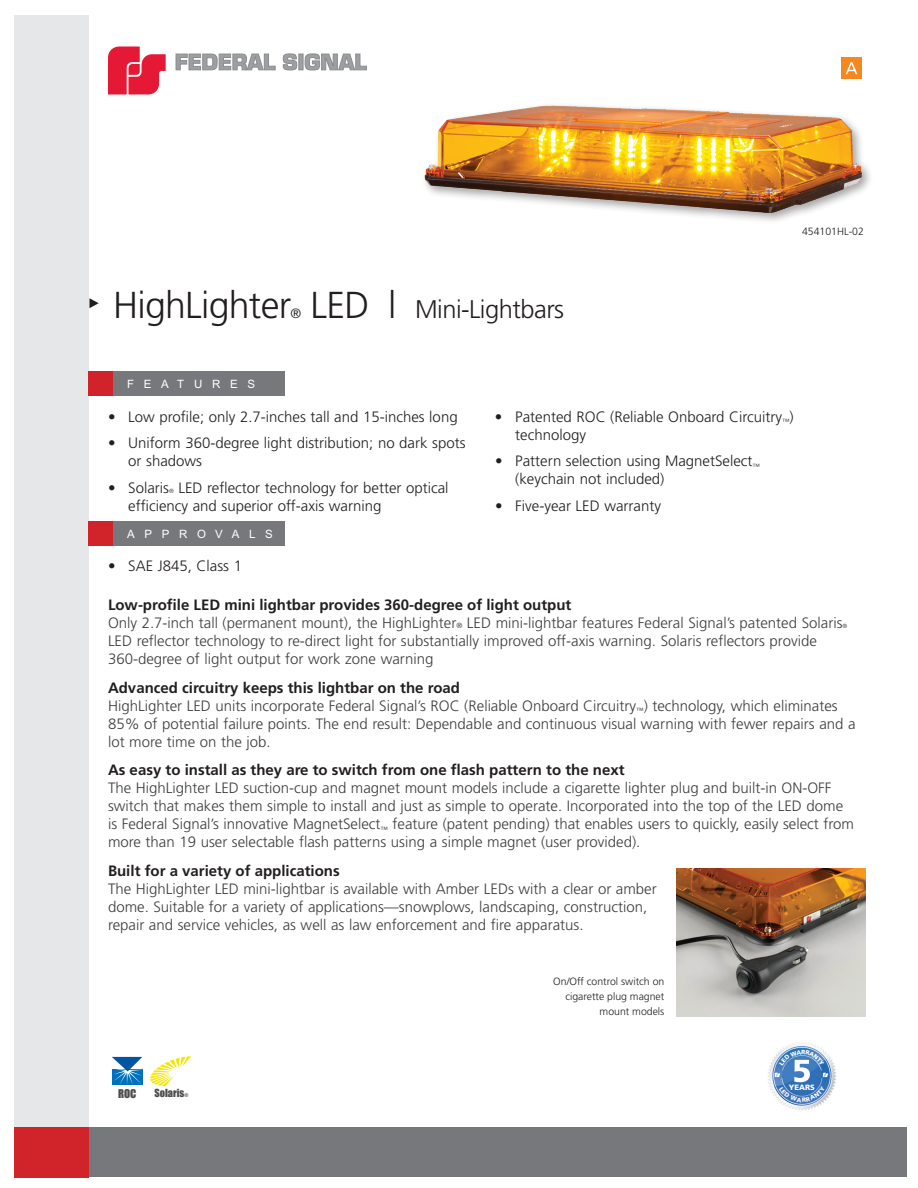
<style>
.page{position:relative;width:918px;height:1188px;background:#fff}
.page>*{position:absolute;margin:0;border:0;box-sizing:border-box;transform-origin:0 0}
.t1{font:300 37.5px "Frutiger";letter-spacing:-.02em;color:#231f20}
.t2{font:300 25.5px "Frutiger";letter-spacing:-.02em;color:#231f20}
.t3{font:300 15px/18px "Frutiger";color:#3e3e3f}
.t4{font:300 15px/18px "Frutiger";color:#231f20}
.t5{font:700 15px "Frutiger";color:#231f20}
.t6{font:300 13.5px "Frutiger";color:#231f20}
.t7{font:11.55px "Arial";letter-spacing:.85em;color:#fff}
.t8{font:11.1px "Impact";color:#4b4c4d}
.t9{font:300 10.5px/15px "Frutiger";color:#231f20;text-align:right}
.t10{font:10.2px "Impact";color:#4b4c4d}
.t11{font:900 7.65px "Frutiger";color:#fff}
.t12{font:300 6px "Frutiger";color:#3e3e3f}
.s1{font-size:37.5px}
.s2{font-weight:700;color:#231f20}
.s3{font-size:7.5px}
.s4{font-size:5.1px}
</style>
<div class="page">
<div style="left:14px;top:1127px;width:892px;height:50px;background:#76787b"></div>
<div style="left:14px;top:15px;width:74px;height:1162px;background:#e6e7e9"></div>
<div style="left:14px;top:1128px;width:74px;height:50px;background:#d1232a"></div>
<div style="left:88px;top:372px;width:25px;height:24px;background:#d1232a"></div>
<div style="left:88px;top:521px;width:25px;height:25px;background:#d1232a"></div>
<svg style="left:89px;top:298px;width:10px;height:10px"></svg>
<svg style="left:176px;top:54px;width:99px;height:16px"></svg>
<svg style="left:283px;top:54px;width:14px;height:16px"></svg>
<hr style="left:299px;top:54px;width:4px;height:16px;background:#96989b">
<svg style="left:305px;top:54px;width:62px;height:16px"></svg>
<svg style="left:108px;top:47px;width:58px;height:47px"></svg>
<div style="left:113px;top:372px;width:172px;height:24px;background:#76787b"></div>
<div style="left:113px;top:521px;width:172px;height:25px;background:#76787b"></div>
<img style="left:768px;top:1042px;width:69px;height:69px">
<div style="left:841px;top:57px;width:20px;height:22px;background:#f5871f"></div>
<svg style="left:846px;top:62px;width:11px;height:12px"></svg>
<img style="left:424px;top:105px;width:446px;height:116px">
<svg style="left:112px;top:1057px;width:31px;height:28px"></svg>
<svg style="left:150px;top:1056px;width:41px;height:30px"></svg>
<img style="left:677px;top:869px;width:189px;height:148px">
<svg style="left:775px;top:1050px;width:53px;height:52px;background:#6492c7"></svg>
<h1 class="t1" style="left:113px;top:283px;width:179px">HighLighter</h1>
<p class="t6" style="left:290px;top:305px;width:12px">®</p>
<h2 class="t2" style="left:311px;top:294px;width:255px"><span class="s1">LED l</span> Mini-Lightbars</h2>
<p class="t9" style="left:802px;top:224px;width:63px">454101HL-02</p>
<p class="t7" style="left:127px;top:378px;width:130px">FEATURES</p>
<p class="t4" style="left:108px;top:408px;width:351px">• Low profile; only 2.7-inches tall and 15-inches long</p>
<p class="t4" style="left:128px;top:434px;width:339px;text-indent:-20px">• Uniform 360-degree light distribution; no dark spots or shadows</p>
<p class="t4" style="left:108px;top:479px;width:63px">• Solaris</p>
<p class="t12" style="left:169px;top:487px;width:6px">®</p>
<p class="t4" style="left:128px;top:479px;width:322px;text-indent:50px">LED reflector technology for better optical efficiency and superior off-axis warning</p>
<p class="t7" style="left:127px;top:527px;width:147px">APPROVALS</p>
<p class="t4" style="left:108px;top:557px;width:136px">• SAE J845, Class 1</p>
<p class="t4" style="left:515px;top:408px;width:280px;text-indent:-20px">• Patented ROC (Reliable Onboard Circuitry<sub>™</sub>) technology</p>
<p class="t4" style="left:515px;top:452px;width:246px;text-indent:-20px">• Pattern selection using MagnetSelect<sub>™ </sub>(keychain not included)</p>
<p class="t4" style="left:495px;top:497px;width:168px">• Five-year LED warranty</p>
<p class="t3" style="left:108px;top:596px;width:736px"><span class="s2">Low-profile LED mini lightbar provides 360-degree of light output<br></span>Only 2.7-inch tall (permanent mount), the HighLighter<span class="s3">®</span> LED mini-lightbar features Federal Signal’s patented Solaris</p>
<p class="t12" style="left:843px;top:623px;width:6px">®</p>
<p class="t3" style="left:108px;top:632px;width:710px">LED reflector technology to re-direct light for substantially improved off-axis warning. Solaris reflectors provide<br>360-degree of light output for work zone warning</p>
<p class="t3" style="left:108px;top:679px;width:749px"><span class="s2">Advanced circuitry keeps this lightbar on the road<br></span>HighLighter LED units incorporate Federal Signal’s ROC (Reliable Onboard Circuitry<sub>™</sub>) technology, which eliminates 85% of potential failure points. The end result: Dependable and continuous visual warning with fewer repairs and a lot more time on the job.</p>
<p class="t5" style="left:108px;top:761px;width:518px">As easy to install as they are to switch from one flash pattern to the next</p>
<p class="t3" style="left:108px;top:780px;width:748px">The HighLighter LED suction-cup and magnet mount models include a cigarette lighter plug and built-in ON-OFF switch that makes them simple to install and just as simple to operate. Incorporated into the top of the LED dome is Federal Signal’s innovative MagnetSelect<sub>™</sub> feature (patent pending) that enables users to quickly, easily select from more than 19 user selectable flash patterns using a simple magnet (user provided).</p>
<p class="t5" style="left:108px;top:862px;width:233px">Built for a variety of applications</p>
<p class="t3" style="left:108px;top:880px;width:550px">The HighLighter LED mini-lightbar is available with Amber LEDs with a clear or amber dome. Suitable for a variety of applications—snowplows, landscaping, construction, repair and service vehicles, as well as law enforcement and fire apparatus.</p>
<p class="t8" style="left:118px;top:1085px;width:20px">ROC</p>
<p class="t10" style="left:155px;top:1085px;width:35px">Solaris<span class="s4">®</span></p>
<p class="t9" style="left:553px;top:974px;width:113px">On/Off control switch on cigarette plug magnet mount models</p>
<p class="t11" style="left:789px;top:1083px;width:27px">YEARS</p>
</div>
